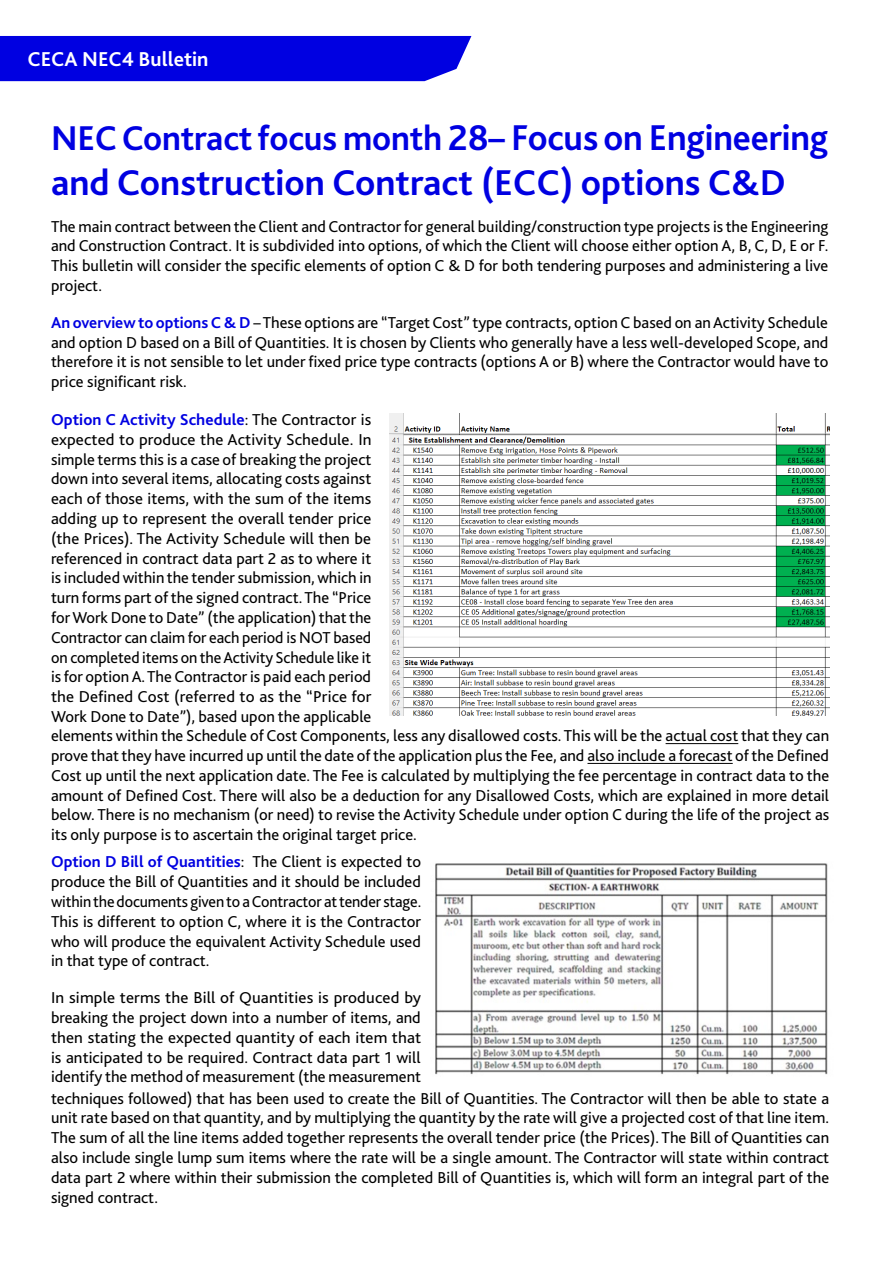
<style>
.page{position:relative;width:893px;height:1263px;background:#fff}
.page>*{position:absolute;margin:0;border:0;box-sizing:border-box;transform-origin:0 0}
.t1{font:700 37.5px "Bliss 2";color:#0000e1}
.t2{font:700 36px "Bliss 2";letter-spacing:-.005em;color:#0000e1}
.t3{font:700 21px "Bliss 2";color:#fff}
.t4{font:16.5px/19.8px "Bliss 2";color:#000;text-align:justify}
.s1{font-size:37.5px}
.s2{font-weight:700;color:#0000e1}
</style>
<div class="page">
<div style="left:0;top:36px;width:471px;height:45px;background:#0000e1"></div>
<img style="left:390px;top:414px;width:439px;height:301px">
<hr style="left:666px;top:743px;width:72px;height:1px;background:#000">
<hr style="left:587px;top:763px;width:146px;height:1px;background:#000">
<img style="left:435px;top:863px;width:393px;height:212px">
<p class="t3" style="left:28px;top:46px;width:182px">CECA NEC4 Bulletin</p>
<h2 class="t2" style="left:51px;top:115px;width:779px">NEC Contract focus month <span class="s1">28– Focus on Engineering</span></h2>
<h1 class="t1" style="left:51px;top:159px;width:736px">and Construction Contract (ECC) options C&amp;D</h1>
<p class="t4" style="left:51px;top:216px;width:779px">The main contract between the Client and Contractor for general building/construction type projects is the Engineering and Construction Contract. It is subdivided into options, of which the Client will choose either option A, B, C, D, E or F.<br>This bulletin will consider the specific elements of option C &amp; D for both tendering purposes and administering a live project.</p>
<p class="t4" style="left:51px;top:312px;width:779px"><span class="s2">An overview to options C &amp; D</span> – These options are “Target Cost” type contracts, option C based on an Activity Schedule and option D based on a Bill of Quantities. It is chosen by Clients who generally have a less well-developed Scope, and therefore it is not sensible to let under fixed price type contracts (options A or B) where the Contractor would have to price significant risk.</p>
<p class="t4" style="left:51px;top:410px;width:780px;text-align:left"><span class="s2">Option C Activity Schedule</span>: The Contractor is<br>expected to produce the Activity Schedule. In<br>simple terms this is a case of breaking the project<br>down into several items, allocating costs against<br>each of those items, with the sum of the items<br>adding up to represent the overall tender price<br>(the Prices). The Activity Schedule will then be<br>referenced in contract data part 2 as to where it<br>is included within the tender submission, which in<br>turn forms part of the signed contract. The “Price<br>for Work Done to Date” (the application) that the<br>Contractor can claim for each period is NOT based<br>on completed items on the Activity Schedule like it<br>is for option A. The Contractor is paid each period<br>the Defined Cost (referred to as the “Price for<br>Work Done to Date”), based upon the applicable<br>elements within the Schedule of Cost Components, less any disallowed costs. This will be the actual cost that they can prove that they have incurred up until the date of the application plus the Fee, and also include a forecast of the Defined Cost up until the next application date. The Fee is calculated by multiplying the fee percentage in contract data to the amount of Defined Cost. There will also be a deduction for any Disallowed Costs, which are explained in more detail below. There is no mechanism (or need) to revise the Activity Schedule under option C during the life of the project as its only purpose is to ascertain the original target price.</p>
<p class="t4" style="left:51px;top:852px;width:372px"><span class="s2">Option D Bill of Quantities</span>: The Client is expected to produce the Bill of Quantities and it should be included within the documents given to a Contractor at tender stage.<br>This is different to option C, where it is the Contractor who will produce the equivalent Activity Schedule used in that type of contract.</p>
<p class="t4" style="left:51px;top:988px;width:372px">In simple terms the Bill of Quantities is produced by breaking the project down into a number of items, and then stating the expected quantity of each item that is anticipated to be required. Contract data part 1 will identify the method of measurement (the measurement</p>
<p class="t4" style="left:51px;top:1088px;width:780px">techniques followed) that has been used to create the Bill of Quantities. The Contractor will then be able to state a unit rate based on that quantity, and by multiplying the quantity by the rate will give a projected cost of that line item.<br>The sum of all the line items added together represents the overall tender price (the Prices). The Bill of Quantities can also include single lump sum items where the rate will be a single amount. The Contractor will state within contract data part 2 where within their submission the completed Bill of Quantities is, which will form an integral part of the signed contract.</p>
</div>
